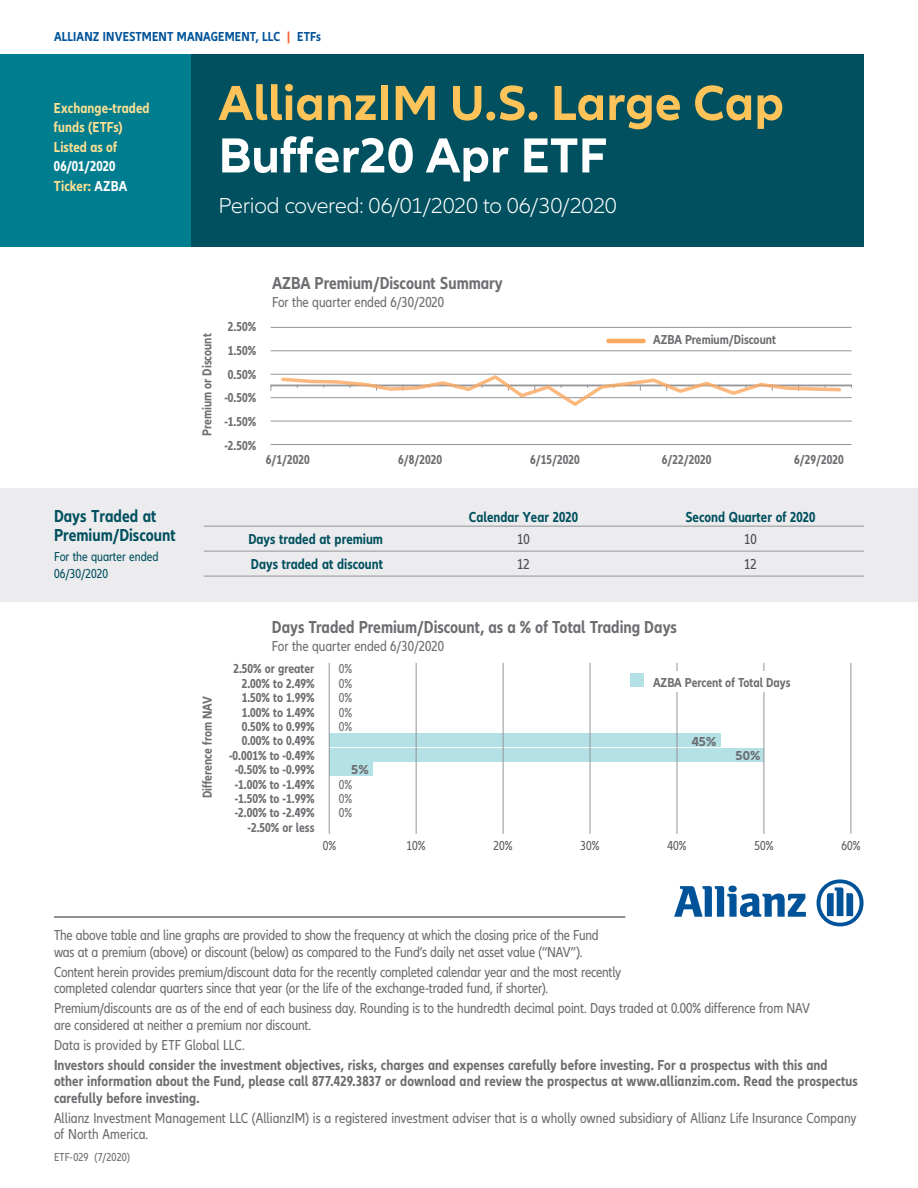
<style>
.page{position:relative;width:918px;height:1188px;background:#fff}
.page>*{position:absolute;margin:0;border:0;box-sizing:border-box;transform-origin:0 0}
.t1{font:700 51px "Allianz Neo";color:#fec459}
.t2{font:700 51px "Allianz Neo";color:#fff}
.t3{font:300 22.5px "Allianz Neo";letter-spacing:-.015em;color:#fff}
.t4{font:700 condensed 18px "Allianz Neo";color:#6d6e71}
.t5{font:700 condensed 18px/19.5px "Allianz Neo";color:#01505f}
.t6{font:condensed 15px/16.5px "Allianz Neo";letter-spacing:-.01em;color:#6c6d70}
.t7{font:700 condensed 15px/16.5px "Allianz Neo";letter-spacing:.005em;color:#6c6d70}
.t8{font:700 condensed 15px "Allianz Neo";color:#01505f}
.t9{font:condensed 15px "Allianz Neo";color:#6d6e71}
.t10{font:700 condensed 15px/19.5px "Allianz Neo";letter-spacing:.005em;color:#ffe192}
.t11{font:700 condensed 15px/19.5px "Allianz Neo";letter-spacing:.005em;color:#fff}
.t12{font:condensed 15px "Allianz Neo";color:#4b4c4d}
.t13{font:700 condensed 13.5px/14.4px "Allianz Neo";color:#6d6e71;text-align:justify}
.t14{font:700 condensed 13.5px "Allianz Neo";letter-spacing:.01em;color:#015399}
.t15{font:condensed 13.5px/16.5px "Allianz Neo";color:#01505f}
.t16{font:condensed 13.5px "Allianz Neo";color:#606060}
.t17{font:condensed 13.5px/14.4px "Allianz Neo";color:#6d6e71;text-align:justify}
.t18{font:700 13.5px "Allianz Neo";color:#6d6e71}
.t19{font:condensed 12px "Allianz Neo";letter-spacing:.005em;color:#6c6d70}
.s1{color:#f2642f}
.s2{color:#ffe192}
</style>
<div class="page">
<div style="left:0;top:54px;width:192px;height:193px;background:#007e90"></div>
<div style="left:191px;top:54px;width:673px;height:193px;background:#01505f"></div>
<hr style="left:54px;top:917px;width:571px;height:1px;background:#231f20">
<svg style="left:674px;top:886px;width:132px;height:31px"></svg>
<svg style="left:817px;top:879px;width:47px;height:47px"></svg>
<hr style="left:271px;top:327px;width:581px;height:1px;background:#939598">
<hr style="left:271px;top:351px;width:581px;height:1px;background:#939598">
<hr style="left:271px;top:374px;width:581px;height:1px;background:#939598">
<hr style="left:271px;top:397px;width:581px;height:1px;background:#939598">
<hr style="left:271px;top:421px;width:581px;height:1px;background:#939598">
<hr style="left:271px;top:444px;width:581px;height:1px;background:#939598">
<hr style="left:271px;top:385px;width:581px;height:1px;background:#939598">
<svg style="left:281px;top:375px;width:560px;height:31px"></svg>
<hr style="left:608px;top:339px;width:36px;height:4px;background:#faa85f">
<div style="left:329px;top:763px;width:44px;height:13px;background:#b4e1e5"></div>
<div style="left:329px;top:748px;width:435px;height:14px;background:#b4e1e5"></div>
<div style="left:329px;top:734px;width:391px;height:13px;background:#b4e1e5"></div>
<hr style="left:764px;top:663px;width:1px;height:171px;background:#939598">
<hr style="left:677px;top:663px;width:1px;height:171px;background:#939598">
<hr style="left:590px;top:663px;width:1px;height:171px;background:#939598">
<hr style="left:503px;top:663px;width:1px;height:171px;background:#939598">
<hr style="left:416px;top:663px;width:1px;height:171px;background:#939598">
<hr style="left:329px;top:663px;width:1px;height:171px;background:#939598">
<hr style="left:851px;top:663px;width:1px;height:171px;background:#939598">
<div style="left:605px;top:671px;width:176px;height:21px;background:#fff"></div>
<div style="left:630px;top:674px;width:14px;height:13px;background:#b4e1e5"></div>
<div style="left:0;top:488px;width:918px;height:114px;background:#ececee"></div>
<hr style="left:204px;top:526px;width:206px;height:1px;background:#939598">
<hr style="left:410px;top:526px;width:227px;height:1px;background:#939598">
<hr style="left:637px;top:526px;width:227px;height:1px;background:#939598">
<hr style="left:204px;top:551px;width:206px;height:1px;background:#939598">
<hr style="left:410px;top:551px;width:227px;height:1px;background:#939598">
<hr style="left:637px;top:551px;width:227px;height:1px;background:#939598">
<hr style="left:204px;top:576px;width:206px;height:1px;background:#939598">
<hr style="left:410px;top:576px;width:227px;height:1px;background:#939598">
<hr style="left:637px;top:576px;width:227px;height:1px;background:#939598">
<p class="t14" style="left:54px;top:28px;width:268px">ALLIANZ INVESTMENT MANAGEMENT, LLC <span class="s1">|</span> ETFs</p>
<p class="t10" style="left:54px;top:98px;width:97px">Exchange-traded funds (ETFs)<br>Listed as of</p>
<p class="t11" style="left:54px;top:157px;width:75px">06/01/2020<br><span class="s2">Ticker:</span> AZBA</p>
<p class="t5" style="left:54px;top:506px;width:123px">Days Traded at<br>Premium/Discount</p>
<p class="t15" style="left:54px;top:549px;width:106px">For the quarter ended<br>06/30/2020</p>
<h1 class="t1" style="left:218px;top:73px;width:567px">AllianzIM U.S. Large Cap</h1>
<h1 class="t2" style="left:218px;top:126px;width:390px">Buffer20 Apr ETF</h1>
<h2 class="t3" style="left:218px;top:193px;width:400px">Period covered: 06/01/2020 to 06/30/2020</h2>
<p class="t13" style="left:200px;top:436px;width:104px;rotate:-90deg">Premium or Discount</p>
<p class="t13" style="left:224px;top:315px;width:33px;line-height:23.7px">2.50% 1.50% 0.50% -0.50% -1.50% -2.50%</p>
<p class="t4" style="left:272px;top:272px;width:232px">AZBA Premium/Discount Summary</p>
<p class="t9" style="left:272px;top:293px;width:174px">For the quarter ended 6/30/2020</p>
<p class="t13" style="left:653px;top:333px;width:124px">AZBA Premium/Discount</p>
<p class="t13" style="left:266px;top:453px;width:45px">6/1/2020</p>
<p class="t13" style="left:398px;top:453px;width:45px">6/8/2020</p>
<p class="t13" style="left:530px;top:453px;width:51px">6/15/2020</p>
<p class="t13" style="left:662px;top:453px;width:51px">6/22/2020</p>
<p class="t13" style="left:794px;top:453px;width:51px">6/29/2020</p>
<p class="t8" style="left:469px;top:508px;width:111px">Calendar Year 2020</p>
<p class="t8" style="left:686px;top:508px;width:131px">Second Quarter of 2020</p>
<p class="t8" style="left:248px;top:531px;width:136px">Days traded at premium</p>
<p class="t12" style="left:517px;top:531px;width:14px">10</p>
<p class="t12" style="left:744px;top:531px;width:14px">10</p>
<p class="t8" style="left:251px;top:556px;width:134px">Days traded at discount</p>
<p class="t12" style="left:517px;top:556px;width:14px">12</p>
<p class="t12" style="left:744px;top:556px;width:14px">12</p>
<p class="t13" style="left:200px;top:798px;width:103px;rotate:-90deg">Difference from NAV</p>
<p class="t4" style="left:272px;top:617px;width:407px">Days Traded Premium/Discount, as a % of Total Trading Days</p>
<p class="t9" style="left:272px;top:637px;width:174px">For the quarter ended 6/30/2020</p>
<p class="t13" style="left:229px;top:662px;width:87px;text-align:right">2.50% or greater<br>2.00% to 2.49%<br>1.50% to 1.99%<br>1.00% to 1.49%<br>0.50% to 0.99%<br>0.00% to 0.49% -0.001% to -0.49% -0.50% to -0.99% -1.00% to -1.49% -1.50% to -1.99% -2.00% to -2.49% -2.50% or less</p>
<p class="t17" style="left:339px;top:662px;width:15px">0% 0% 0% 0% 0%</p>
<p class="t18" style="left:351px;top:762px;width:19px">5%</p>
<p class="t17" style="left:339px;top:777px;width:15px">0% 0% 0%</p>
<p class="t13" style="left:653px;top:675px;width:139px">AZBA Percent of Total Days</p>
<p class="t18" style="left:692px;top:733px;width:26px">45%</p>
<p class="t18" style="left:736px;top:747px;width:26px">50%</p>
<p class="t16" style="left:323px;top:837px;width:15px">0%</p>
<p class="t16" style="left:407px;top:837px;width:21px">10%</p>
<p class="t16" style="left:494px;top:837px;width:21px">20%</p>
<p class="t16" style="left:581px;top:837px;width:21px">30%</p>
<p class="t16" style="left:667px;top:837px;width:21px">40%</p>
<p class="t16" style="left:754px;top:837px;width:21px">50%</p>
<p class="t16" style="left:841px;top:837px;width:21px">60%</p>
<p class="t6" style="left:54px;top:928px;width:546px">The above table and line graphs are provided to show the frequency at which the closing price of the Fund was at a premium (above) or discount (below) as compared to the Fund’s daily net asset value (“NAV”).</p>
<p class="t6" style="left:54px;top:964px;width:569px">Content herein provides premium/discount data for the recently completed calendar year and the most recently completed calendar quarters since that year (or the life of the exchange-traded fund, if shorter).</p>
<p class="t6" style="left:54px;top:1001px;width:758px">Premium/discounts are as of the end of each business day. Rounding is to the hundredth decimal point. Days traded at 0.00% difference from NAV are considered at neither a premium nor discount.</p>
<p class="t6" style="left:54px;top:1037px;width:192px">Data is provided by ETF Global LLC.</p>
<p class="t7" style="left:54px;top:1057px;width:805px">Investors should consider the investment objectives, risks, charges and expenses carefully before investing. For a prospectus with this and other information about the Fund, please call 877.429.3837 or download and review the prospectus at www.allianzim.com. Read the prospectus carefully before investing.</p>
<p class="t6" style="left:54px;top:1110px;width:804px">Allianz Investment Management LLC (AllianzIM) is a registered investment adviser that is a wholly owned subsidiary of Allianz Life Insurance Company of North America.</p>
<p class="t19" style="left:54px;top:1150px;width:78px">ETF-029 (7/2020)</p>
</div>
